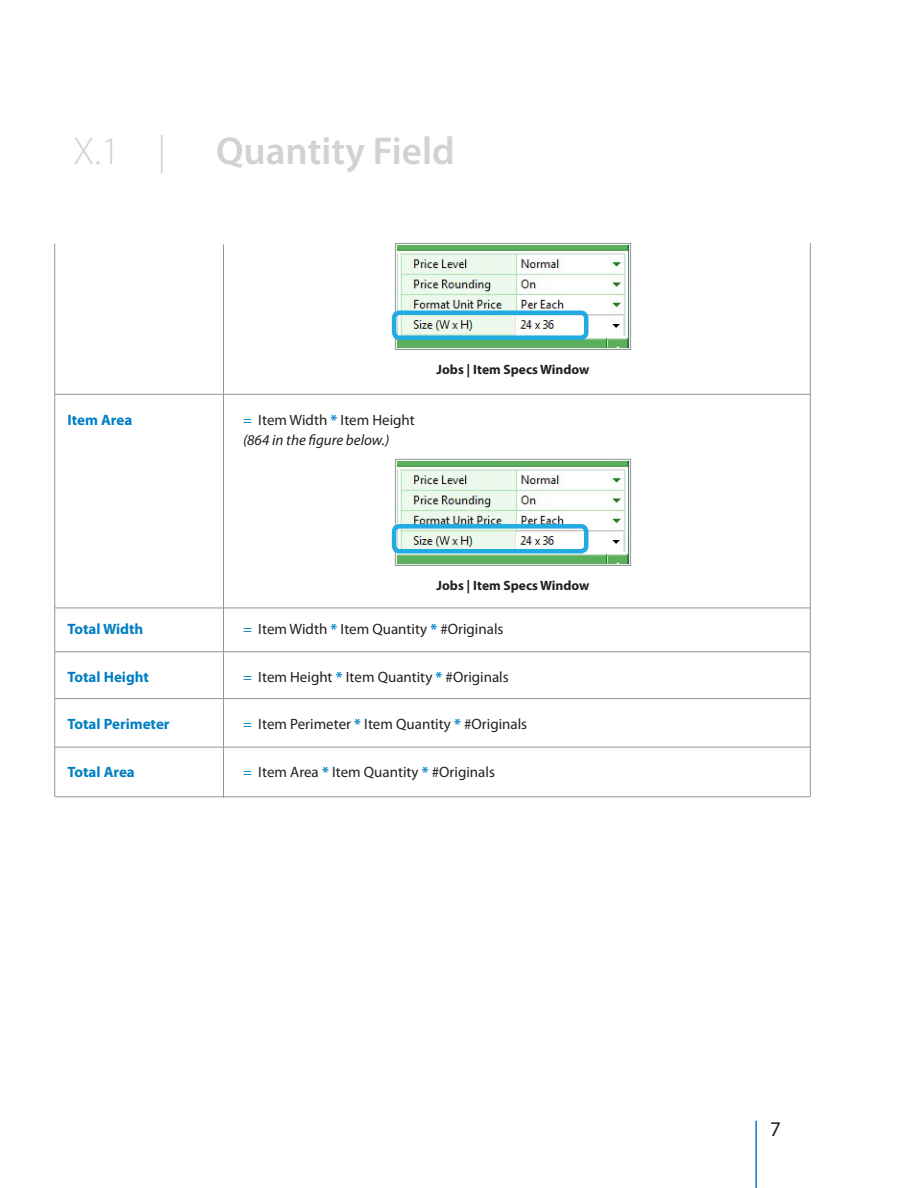
<style>
.page{position:relative;width:918px;height:1188px;background:#fff}
.page>*{position:absolute;margin:0;border:0;box-sizing:border-box;transform-origin:0 0}
.t1{font:600 39px "Myriad Pro";color:#d1d2d4}
.t2{font:300 39px "Myriad Pro";color:#d1d2d4}
.t3{font:21px "Myriad Pro";color:#231f20}
.t4{font:15px "Myriad Pro";color:#231f20}
.t5{font:700 15px "Myriad Pro";color:#007ec5}
.t6{font:italic 15px/19.5px "Myriad Pro";color:#231f20}
.t7{font:700 13.5px "Myriad Pro";color:#231f20}
.s1{font-style:normal;color:#007ec5}
.s2{font-style:normal}
.s3{font-weight:700;font-style:normal;color:#007ec5}
.s4{color:#007ec5}
.s5{font-weight:700;color:#007ec5}
</style>
<div class="page">
<hr style="left:223px;top:244px;width:1px;height:554px;background:#939598">
<hr style="left:810px;top:243px;width:1px;height:554px;background:#939598">
<hr style="left:55px;top:796px;width:755px;height:1px;background:#939598">
<hr style="left:55px;top:608px;width:755px;height:1px;background:#939598">
<hr style="left:55px;top:651px;width:755px;height:1px;background:#939598">
<hr style="left:55px;top:698px;width:755px;height:1px;background:#939598">
<hr style="left:55px;top:747px;width:755px;height:1px;background:#939598">
<hr style="left:54px;top:243px;width:1px;height:554px;background:#939598">
<hr style="left:55px;top:394px;width:755px;height:1px;background:#939598">
<hr style="left:755px;top:1121px;width:2px;height:67px;background:#007ec5">
<img style="left:397px;top:245px;width:232px;height:103px">
<div style="left:395px;top:243px;width:236px;height:107px;border:1px solid #939598"></div>
<img style="left:397px;top:461px;width:232px;height:103px">
<div style="left:395px;top:459px;width:236px;height:107px;border:1px solid #939598"></div>
<div style="left:392px;top:310px;width:197px;height:30px;border:4px solid #22abe2;border-radius:5px"></div>
<div style="left:392px;top:524px;width:197px;height:29px;border:4px solid #22abe2;border-radius:5px"></div>
<h1 class="t2" style="left:73px;top:130px;width:94px">X.1 |</h1>
<h1 class="t1" style="left:216px;top:126px;width:240px">Quantity Field</h1>
<p class="t5" style="left:68px;top:410px;width:66px">Item Area</p>
<p class="t6" style="left:243px;top:410px;width:173px"><span class="s1">=</span> <span class="s2">Item Width</span> <span class="s3">*</span> <span class="s2">Item Height </span>(864 in the figure below.)</p>
<p class="t7" style="left:437px;top:360px;width:154px">Jobs | Item Specs Window</p>
<p class="t7" style="left:437px;top:576px;width:154px">Jobs | Item Specs Window</p>
<p class="t5" style="left:68px;top:619px;width:77px">Total Width</p>
<p class="t4" style="left:243px;top:620px;width:262px"><span class="s4">=</span> Item Width <span class="s5">*</span> Item Quantity <span class="s5">*</span> #Originals</p>
<p class="t5" style="left:68px;top:667px;width:83px">Total Height</p>
<p class="t4" style="left:243px;top:667px;width:267px"><span class="s4">=</span> Item Height <span class="s5">*</span> Item Quantity <span class="s5">*</span> #Originals</p>
<p class="t5" style="left:68px;top:714px;width:104px">Total Perimeter</p>
<p class="t4" style="left:243px;top:715px;width:286px"><span class="s4">=</span> Item Perimeter <span class="s5">*</span> Item Quantity <span class="s5">*</span> #Originals</p>
<p class="t5" style="left:68px;top:762px;width:69px">Total Area</p>
<p class="t4" style="left:243px;top:763px;width:253px"><span class="s4">=</span> Item Area <span class="s5">*</span> Item Quantity <span class="s5">*</span> #Originals</p>
<h2 class="t3" style="left:770px;top:1116px;width:12px">7</h2>
</div>
